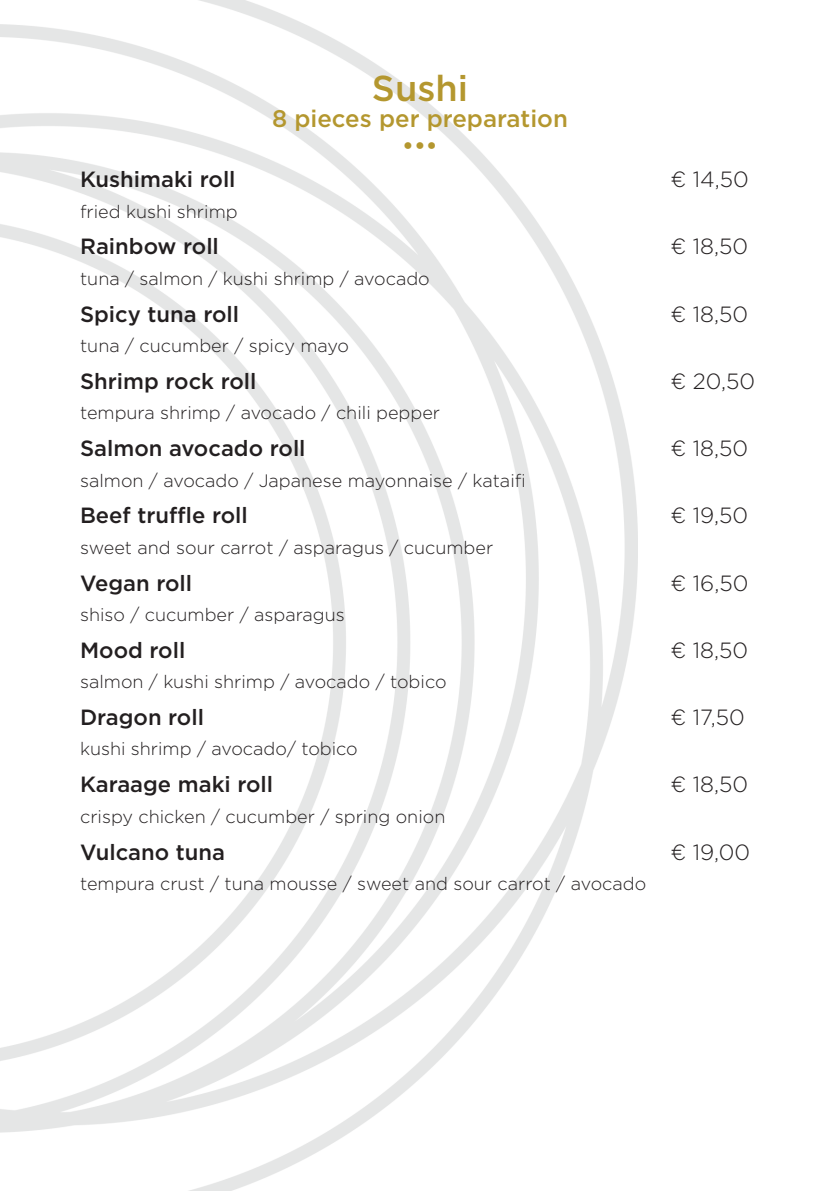
<style>
.page{position:relative;width:840px;height:1191px;background:#fff}
.page>*{position:absolute;margin:0;border:0;box-sizing:border-box;transform-origin:0 0}
.t1{font:500 36px "Gotham";color:#b4972f}
.t2{font:500 24px "Gotham";color:#b4972f}
.t3{font:500 22px "Gotham";color:#231f20}
.t4{font:300 22px "Gotham";color:#231f20}
.t5{font:300 18px "Gotham";color:#231f20}
</style>
<div class="page">
<img style="left:0;top:0;width:638px;height:1191px">
<p class="t1" style="left:372px;top:65px;width:98px">Sushi</p>
<p class="t2" style="left:272px;top:103px;width:297px">8 pieces per preparation</p>
<p class="t2" style="left:402px;top:129px;width:37px">•••</p>
<p class="t3" style="left:80px;top:165px;width:157px">Kushimaki roll</p>
<p class="t4" style="left:670px;top:166px;width:80px">€ 14,50</p>
<p class="t5" style="left:80px;top:200px;width:159px">fried kushi shrimp</p>
<p class="t3" style="left:80px;top:232px;width:140px">Rainbow roll</p>
<p class="t4" style="left:670px;top:233px;width:79px">€ 18,50</p>
<p class="t5" style="left:80px;top:267px;width:351px">tuna / salmon / kushi shrimp / avocado</p>
<p class="t3" style="left:80px;top:299px;width:160px">Spicy tuna roll</p>
<p class="t4" style="left:670px;top:300px;width:79px">€ 18,50</p>
<p class="t5" style="left:80px;top:334px;width:270px">tuna / cucumber / spicy mayo</p>
<p class="t3" style="left:80px;top:367px;width:178px">Shrimp rock roll</p>
<p class="t4" style="left:670px;top:367px;width:86px">€ 20,50</p>
<p class="t5" style="left:80px;top:401px;width:361px">tempura shrimp / avocado / chili pepper</p>
<p class="t3" style="left:80px;top:434px;width:227px">Salmon avocado roll</p>
<p class="t4" style="left:670px;top:434px;width:79px">€ 18,50</p>
<p class="t5" style="left:80px;top:469px;width:447px">salmon / avocado / Japanese mayonnaise / kataifi</p>
<p class="t3" style="left:80px;top:501px;width:169px">Beef truffle roll</p>
<p class="t4" style="left:670px;top:502px;width:79px">€ 19,50</p>
<p class="t5" style="left:80px;top:536px;width:414px">sweet and sour carrot / asparagus / cucumber</p>
<p class="t3" style="left:80px;top:568px;width:113px">Vegan roll</p>
<p class="t4" style="left:670px;top:569px;width:79px">€ 16,50</p>
<p class="t5" style="left:80px;top:603px;width:266px">shiso / cucumber / asparagus</p>
<p class="t3" style="left:80px;top:635px;width:107px">Mood roll</p>
<p class="t4" style="left:670px;top:636px;width:79px">€ 18,50</p>
<p class="t5" style="left:80px;top:670px;width:368px">salmon / kushi shrimp / avocado / tobico</p>
<p class="t3" style="left:80px;top:703px;width:125px">Dragon roll</p>
<p class="t4" style="left:670px;top:703px;width:76px">€ 17,50</p>
<p class="t5" style="left:80px;top:737px;width:279px">kushi shrimp / avocado/ tobico</p>
<p class="t3" style="left:80px;top:770px;width:194px">Karaage maki roll</p>
<p class="t4" style="left:670px;top:770px;width:79px">€ 18,50</p>
<p class="t5" style="left:80px;top:805px;width:366px">crispy chicken / cucumber / spring onion</p>
<p class="t3" style="left:80px;top:837px;width:146px">Vulcano tuna</p>
<p class="t4" style="left:670px;top:838px;width:81px">€ 19,00</p>
<p class="t5" style="left:80px;top:872px;width:567px">tempura crust / tuna mousse / sweet and sour carrot / avocado</p>
</div>
